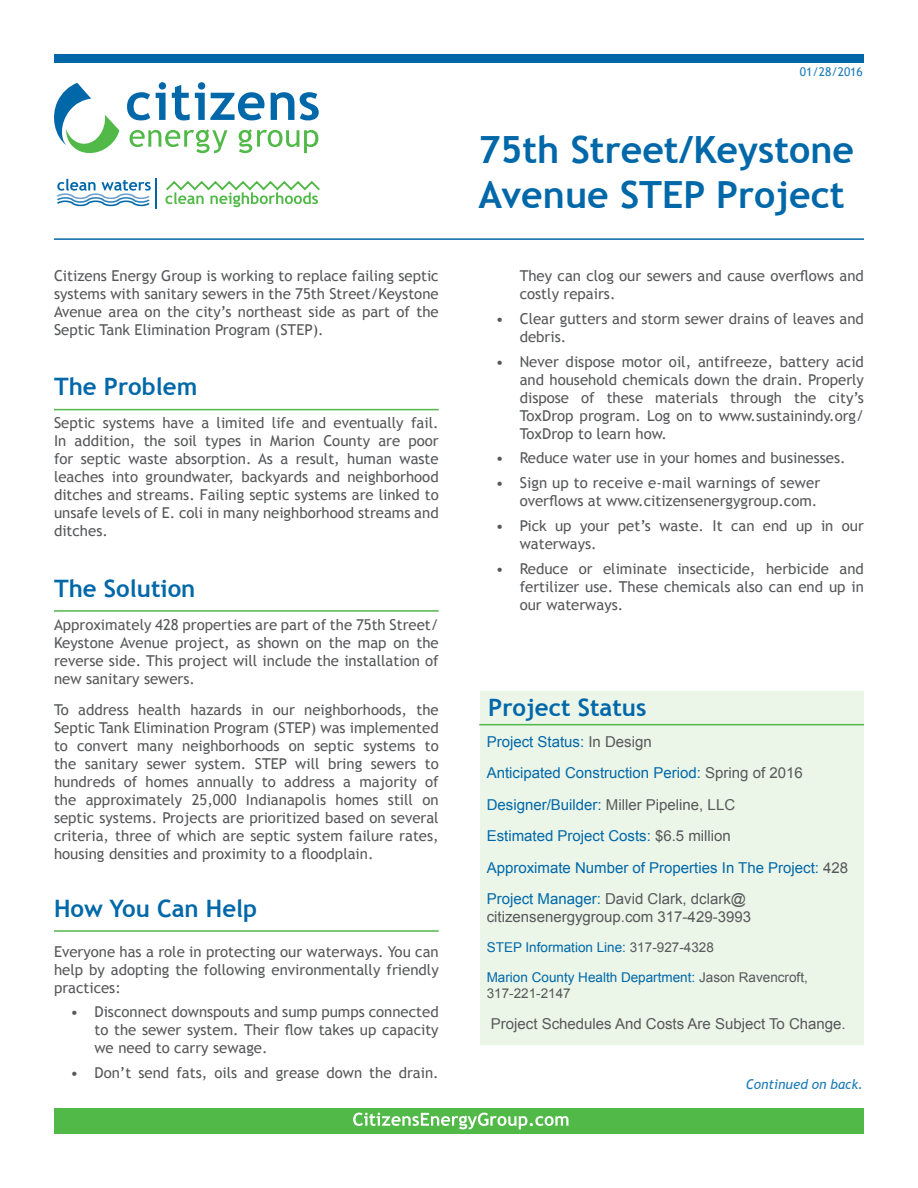
<style>
.page{position:relative;width:918px;height:1188px;background:#fff}
.page>*{position:absolute;margin:0;border:0;box-sizing:border-box;transform-origin:0 0}
.t1{font:700 37.5px/45px "Trebuchet MS";color:#0068a9}
.Head{font:700 24px "Trebuchet MS";color:#0068a9}
.Body_Copy{font:15px/18px "Trebuchet MS";color:#57585a;text-align:justify}
.Hanging_Indent_Body{font:15px/18px "Trebuchet MS";color:#57585a;text-align:justify}
.Body_Copy-2{font:15px/18px "Arial";color:#57585a}
.Body_Copy-3{font:15px "Arial";color:#0068a9}
.Body_Copy-4{font:13.5px "Arial";color:#0068a9}
.Continued_On{font:italic 13.5px "Trebuchet MS";color:#1c7bb7}
.Body_Copy-5{font:13.5px "Arial";color:#57585a}
.Body_Copy-6{font:12px "Trebuchet MS";color:#1c7bb7}
.s1{color:#57585a}
.s2{color:#0068a9}
</style>
<div class="page">
<hr style="left:156px;top:178px;width:1px;height:30px;background:#0068a9">
<svg style="left:57px;top:179px;width:94px;height:27px"></svg>
<svg style="left:165px;top:181px;width:155px;height:26px"></svg>
<svg style="left:127px;top:92px;width:23px;height:28px"></svg>
<svg style="left:156px;top:82px;width:10px;height:38px"></svg>
<svg style="left:172px;top:82px;width:93px;height:38px"></svg>
<svg style="left:271px;top:92px;width:23px;height:28px"></svg>
<svg style="left:300px;top:92px;width:19px;height:28px"></svg>
<svg style="left:130px;top:129px;width:97px;height:24px"></svg>
<svg style="left:239px;top:129px;width:79px;height:24px"></svg>
<svg style="left:54px;top:83px;width:65px;height:70px"></svg>
<div style="left:54px;top:54px;width:810px;height:9px;background:#0068a9"></div>
<hr style="left:54px;top:238px;width:810px;height:2px;background:#0068a9">
<div style="left:480px;top:691px;width:383px;height:353px;background:#ebf5e8"></div>
<hr style="left:479px;top:724px;width:385px;height:1px;background:#51b948">
<div style="left:54px;top:1108px;width:810px;height:26px;background:#51b948"></div>
<svg style="left:353px;top:1113px;width:215px;height:16px"></svg>
<hr style="left:54px;top:409px;width:385px;height:1px;background:#51b948">
<hr style="left:54px;top:610px;width:385px;height:2px;background:#51b948">
<hr style="left:54px;top:930px;width:385px;height:2px;background:#51b948">
<p class="Body_Copy" style="left:54px;top:267px;width:386px">Citizens Energy Group is working to replace failing septic systems with sanitary sewers in the 75th Street/Keystone Avenue area on the city’s northeast side as part of the Septic Tank Elimination Program (STEP).</p>
<p class="Head" style="left:54px;top:372px;width:145px">The Problem</p>
<p class="Body_Copy" style="left:54px;top:414px;width:386px">Septic systems have a limited life and eventually fail.<br>In addition, the soil types in Marion County are poor for septic waste absorption. As a result, human waste leaches into groundwater, backyards and neighborhood ditches and streams. Failing septic systems are linked to unsafe levels of E. coli in many neighborhood streams and ditches.</p>
<p class="Head" style="left:54px;top:573px;width:143px">The Solution</p>
<p class="Body_Copy" style="left:54px;top:616px;width:386px">Approximately 428 properties are part of the 75th Street/ Keystone Avenue project, as shown on the map on the reverse side. This project will include the installation of new sanitary sewers.</p>
<p class="Body_Copy" style="left:54px;top:701px;width:386px">To address health hazards in our neighborhoods, the Septic Tank Elimination Program (STEP) was implemented to convert many neighborhoods on septic systems to the sanitary sewer system. STEP will bring sewers to hundreds of homes annually to address a majority of the approximately 25,000 Indianapolis homes still on septic systems. Projects are prioritized based on several criteria, three of which are septic system failure rates, housing densities and proximity to a floodplain.</p>
<p class="Head" style="left:54px;top:893px;width:205px">How You Can Help</p>
<p class="Body_Copy" style="left:54px;top:942px;width:386px">Everyone has a role in protecting our waterways. You can help by adopting the following environmentally friendly practices:</p>
<p class="Hanging_Indent_Body" style="left:94px;top:1003px;width:346px;text-indent:-24px">• Disconnect downspouts and sump pumps connected to the sewer system. Their flow takes up capacity we need to carry sewage.</p>
<p class="Hanging_Indent_Body" style="left:70px;top:1064px;width:370px">• Don’t send fats, oils and grease down the drain.</p>
<p class="Body_Copy-6" style="left:800px;top:64px;width:64px">01/28/2016</p>
<p class="t1" style="left:478px;top:127px;width:377px">75th Street/Keystone<br>Avenue STEP Project</p>
<p class="Hanging_Indent_Body" style="left:520px;top:267px;width:346px">They can clog our sewers and cause overflows and costly repairs.</p>
<p class="Hanging_Indent_Body" style="left:520px;top:310px;width:346px;text-indent:-24px">• Clear gutters and storm sewer drains of leaves and debris.</p>
<p class="Hanging_Indent_Body" style="left:520px;top:352px;width:346px;text-indent:-24px">• Never dispose motor oil, antifreeze, battery acid and household chemicals down the drain. Properly dispose of these materials through the city’s ToxDrop program. Log on to www.sustainindy.org/ ToxDrop to learn how.</p>
<p class="Hanging_Indent_Body" style="left:496px;top:449px;width:351px">• Reduce water use in your homes and businesses.</p>
<p class="Hanging_Indent_Body" style="left:496px;top:474px;width:326px;text-align:right">• Sign up to receive e-mail warnings of sewer overflows at www.citizensenergygroup.com.</p>
<p class="Hanging_Indent_Body" style="left:520px;top:517px;width:346px;text-indent:-24px">• Pick up your pet’s waste. It can end up in our waterways.</p>
<p class="Hanging_Indent_Body" style="left:520px;top:559px;width:346px;text-indent:-24px">• Reduce or eliminate insecticide, herbicide and fertilizer use. These chemicals also can end up in our waterways.</p>
<p class="Head" style="left:488px;top:692px;width:160px">Project Status</p>
<p class="Body_Copy-3" style="left:487px;top:732px;width:167px">Project Status: <span class="s1">In Design</span></p>
<p class="Body_Copy-3" style="left:487px;top:763px;width:318px">Anticipated Construction Period: <span class="s1">Spring of 2016</span></p>
<p class="Body_Copy-2" style="left:487px;top:796px;width:250px"><span class="s2">Designer/Builder:</span> Miller Pipeline, LLC</p>
<p class="Body_Copy-3" style="left:487px;top:826px;width:246px">Estimated Project Costs: <span class="s1">$6.5 million</span></p>
<p class="Body_Copy-3" style="left:487px;top:858px;width:363px">Approximate Number of Properties In The Project: <span class="s1">428</span></p>
<p class="Body_Copy-2" style="left:487px;top:890px;width:266px"><span class="s2">Project Manager:</span> David Clark, dclark@ citizensenergygroup.com 317-429-3993</p>
<p class="Body_Copy-4" style="left:487px;top:938px;width:229px">STEP Information Line: <span class="s1">317-927-4328</span></p>
<p class="Body_Copy-4" style="left:487px;top:968px;width:323px">Marion County Health Department: <span class="s1">Jason Ravencroft,</span></p>
<p class="Body_Copy-5" style="left:487px;top:984px;width:86px">317-221-2147</p>
<p class="Body_Copy-2" style="left:491px;top:1015px;width:356px">Project Schedules And Costs Are Subject To Change.</p>
<p class="Continued_On" style="left:746px;top:1077px;width:119px">Continued on back.</p>
</div>
